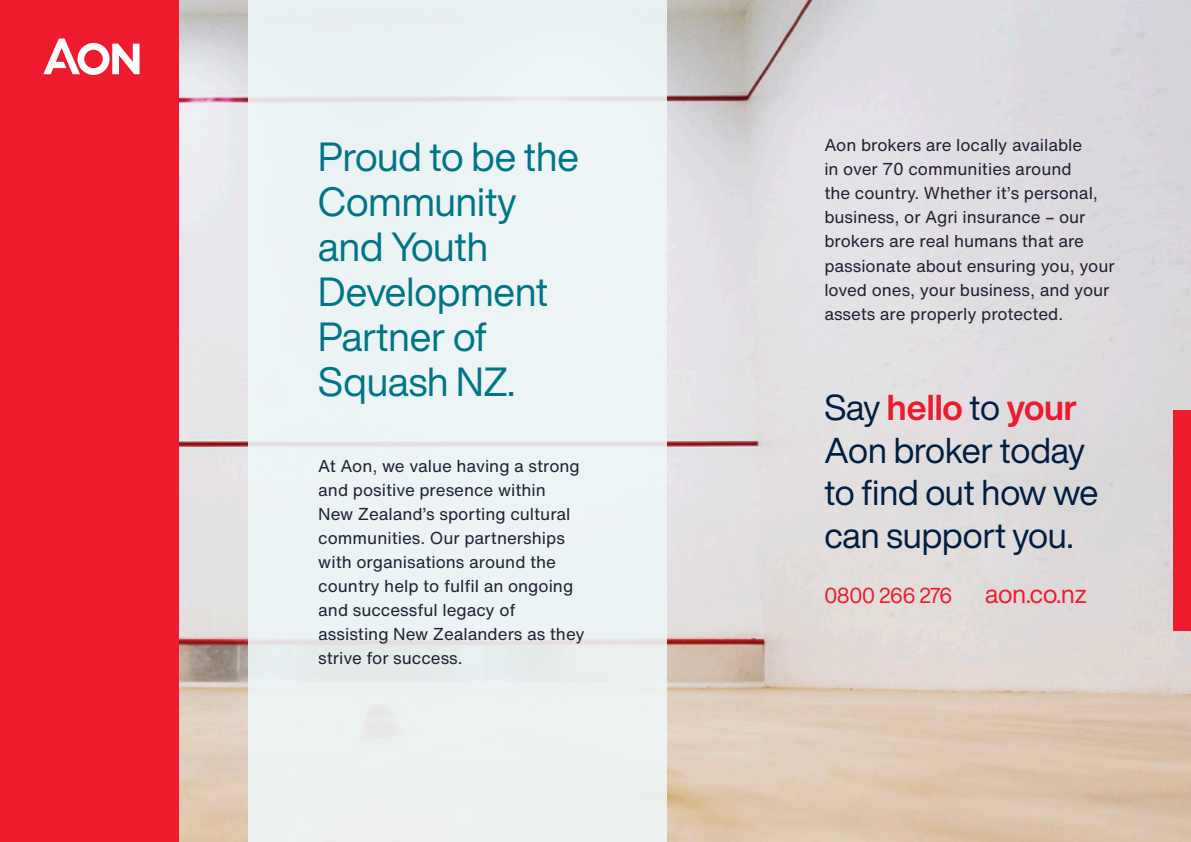
<style>
.page{position:relative;width:1191px;height:842px;background:#fff}
.page>*{position:absolute;margin:0;border:0;box-sizing:border-box;transform-origin:0 0}
.t1{font:40px/45px "Helvetica Now Display";color:#007585}
.t2{font:35.4px/42.8px "Helvetica Now Display";color:#001e42}
.t3{font:25.5px "Helvetica Now Display";letter-spacing:-.005em;color:#ee1a2e}
.t4{font:21.2px "Helvetica Now Display";letter-spacing:-.01em;color:#ee1a2e}
.t5{font:17px/24.1px "Helvetica Now Text";color:#1f2233}
.s1{font-weight:700;color:#ee1a2e}
</style>
<div class="page">
<img style="left:179px;top:0;width:1012px;height:842px">
<div style="left:248px;top:0;width:419px;height:842px;background:#eef6f7"></div>
<div style="left:0;top:0;width:179px;height:842px;background:#ee1a2e"></div>
<div style="left:1173px;top:410px;width:18px;height:220px;background:#ee1a2e"></div>
<svg style="left:43px;top:39px;width:97px;height:36px"></svg>
<p class="t1" style="left:318px;top:134px;width:262px">Proud to be the<br>Community and Youth<br>Development<br>Partner of<br>Squash NZ.</p>
<p class="t5" style="left:318px;top:454px;width:268px">At Aon, we value having a strong and positive presence within<br>New Zealand’s sporting cultural communities. Our partnerships with organisations around the country help to fulfil an ongoing and successful legacy of assisting New Zealanders as they strive for success.</p>
<p class="t5" style="left:824px;top:133px;width:292px">Aon brokers are locally available<br>in over 70 communities around<br>the country. Whether it’s personal, business, or Agri insurance – our brokers are real humans that are passionate about ensuring you, your loved ones, your business, and your assets are properly protected.</p>
<p class="t2" style="left:824px;top:386px;width:275px">Say <span class="s1">hello</span> to <span class="s1">your<br></span>Aon broker today to find out how we can support you.</p>
<p class="t4" style="left:824px;top:581px;width:129px">0800 266 276</p>
<p class="t3" style="left:985px;top:577px;width:103px">aon.co.nz</p>
</div>
